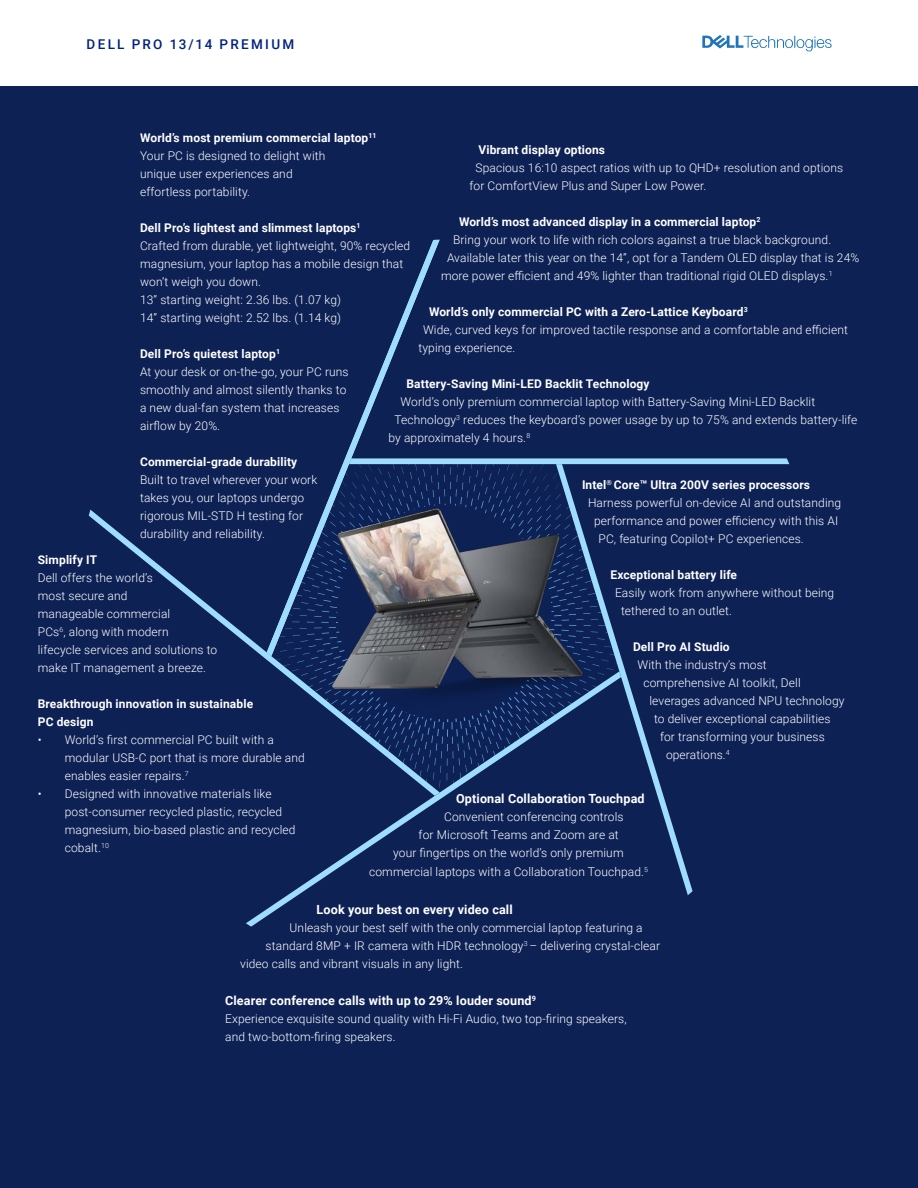
<style>
.page{position:relative;width:918px;height:1188px;background:#fff}
.page>*{position:absolute;margin:0;border:0;box-sizing:border-box;transform-origin:0 0}
.t1{font:500 13.5px "Roboto";letter-spacing:.17em;color:#00227f}
.t2{font:700 12.6px "Roboto";letter-spacing:.01em;color:#fff}
.t3{font:300 12px/18px "Roboto";letter-spacing:.01em;color:#fff}
.t4{font:700 12px/18px "Roboto";letter-spacing:.01em;color:#fff}
.s1{font-weight:700}
</style>
<div class="page">
<div style="left:0;top:86px;width:918px;height:1102px;background:#0d2155"></div>
<svg style="left:702px;top:35px;width:130px;height:16px"></svg>
<svg style="left:246px;top:797px;width:197px;height:130px"></svg>
<svg style="left:657px;top:797px;width:36px;height:98px"></svg>
<svg style="left:433px;top:458px;width:356px;height:339px"></svg>
<svg style="left:332px;top:240px;width:108px;height:249px"></svg>
<svg style="left:89px;top:510px;width:351px;height:286px"></svg>
<img style="left:307px;top:489px;width:301px;height:258px">
<p class="t1" style="left:87px;top:35px;width:209px">DELL PRO 13/14 PREMIUM</p>
<p class="t3" style="left:140px;top:129px;width:238px"><span class="s1">World’s most premium commercial laptop</span><sup>11<br></sup>Your PC is designed to delight with<br>unique user experiences and<br>effortless portability.</p>
<p class="t3" style="left:140px;top:219px;width:272px"><span class="s1">Dell Pro’s lightest and slimmest laptops</span><sup>1<br></sup>Crafted from durable, yet lightweight, 90% recycled magnesium, your laptop has a mobile design that won’t weigh you down.<br>13” starting weight: 2.36 lbs. (1.07 kg)<br>14” starting weight: 2.52 lbs. (1.14 kg)</p>
<p class="t3" style="left:140px;top:345px;width:210px"><span class="s1">Dell Pro’s quietest laptop</span><sup>1<br></sup>At your desk or on-the-go, your PC runs smoothly and almost silently thanks to a new dual-fan system that increases airflow by 20%.</p>
<p class="t3" style="left:140px;top:453px;width:179px"><span class="s1">Commercial-grade durability<br></span>Built to travel wherever your work takes you, our laptops undergo rigorous MIL-STD H testing for durability and reliability.</p>
<p class="t4" style="left:478px;top:141px;width:128px">Vibrant display options</p>
<p class="t3" style="left:476px;top:159px;width:369px">Spacious 16:10 aspect ratios with up to QHD+ resolution and options</p>
<p class="t3" style="left:470px;top:177px;width:238px">for ComfortView Plus and Super Low Power.</p>
<p class="t4" style="left:459px;top:213px;width:303px">World’s most advanced display in a commercial laptop<sup>2</sup></p>
<p class="t3" style="left:453px;top:231px;width:380px">Bring your work to life with rich colors against a true black background.</p>
<p class="t3" style="left:447px;top:249px;width:414px">Available later this year on the 14”, opt for a Tandem OLED display that is 24%</p>
<p class="t3" style="left:441px;top:267px;width:393px">more power efficient and 49% lighter than traditional rigid OLED displays.<sup>1</sup></p>
<p class="t4" style="left:429px;top:303px;width:320px">World’s only commercial PC with a Zero-Lattice Keyboard<sup>3</sup></p>
<p class="t3" style="left:423px;top:321px;width:426px">Wide, curved keys for improved tactile response and a comfortable and efficient</p>
<p class="t3" style="left:419px;top:339px;width:98px">typing experience.</p>
<p class="t4" style="left:407px;top:375px;width:245px">Battery-Saving Mini-LED Backlit Technology</p>
<p class="t3" style="left:401px;top:393px;width:416px">World’s only premium commercial laptop with Battery-Saving Mini-LED Backlit</p>
<p class="t3" style="left:395px;top:411px;width:464px">Technology<sup>3</sup> reduces the keyboard’s power usage by up to 75% and extends battery-life</p>
<p class="t3" style="left:388px;top:429px;width:143px">by approximately 4 hours.<sup>8</sup></p>
<p class="t4" style="left:582px;top:475px;width:230px">Intel<sup>®</sup> Core™ Ultra 200V series processors</p>
<p class="t3" style="left:588px;top:493px;width:255px">Harness powerful on-device AI and outstanding</p>
<p class="t3" style="left:594px;top:511px;width:246px">performance and power efficiency with this AI</p>
<p class="t3" style="left:599px;top:529px;width:207px">PC, featuring Copilot+ PC experiences.</p>
<p class="t4" style="left:611px;top:565px;width:128px">Exceptional battery life</p>
<p class="t3" style="left:615px;top:583px;width:221px">Easily work from anywhere without being</p>
<p class="t3" style="left:621px;top:601px;width:113px">tethered to an outlet.</p>
<p class="t4" style="left:633px;top:637px;width:98px">Dell Pro AI Studio</p>
<p class="t3" style="left:638px;top:655px;width:131px">With the industry’s most</p>
<p class="t3" style="left:644px;top:673px;width:159px">comprehensive AI toolkit, Dell</p>
<p class="t3" style="left:650px;top:691px;width:197px">leverages advanced NPU technology</p>
<p class="t3" style="left:654px;top:709px;width:178px">to deliver exceptional capabilities</p>
<p class="t3" style="left:660px;top:727px;width:166px">for transforming your business</p>
<p class="t3" style="left:666px;top:745px;width:65px">operations.<sup>4</sup></p>
<p class="t3" style="left:38px;top:550px;width:181px"><span class="s1">Simplify IT<br></span>Dell offers the world’s<br>most secure and<br>manageable commercial<br>PCs<sup>6</sup>, along with modern<br>lifecycle services and solutions to make IT management a breeze.</p>
<p class="t4" style="left:38px;top:694px;width:217px">Breakthrough innovation in sustainable<br>PC design</p>
<p class="t3" style="left:65px;top:730px;width:242px;text-indent:-27px">• World’s first commercial PC built with a modular USB-C port that is more durable and enables easier repairs.<sup>7</sup></p>
<p class="t3" style="left:65px;top:784px;width:232px;text-indent:-27px">• Designed with innovative materials like post-consumer recycled plastic, recycled magnesium, bio-based plastic and recycled cobalt.<sup>10</sup></p>
<p class="t2" style="left:456px;top:790px;width:190px">Optional Collaboration Touchpad</p>
<p class="t3" style="left:444px;top:807px;width:181px">Convenient conferencing controls</p>
<p class="t3" style="left:419px;top:825px;width:202px">for Microsoft Teams and Zoom are at</p>
<p class="t3" style="left:393px;top:843px;width:232px">your fingertips on the world’s only premium</p>
<p class="t3" style="left:369px;top:862px;width:281px">commercial laptops with a Collaboration Touchpad.<sup>5</sup></p>
<p class="t2" style="left:317px;top:900px;width:198px">Look your best on every video call</p>
<p class="t3" style="left:290px;top:918px;width:355px">Unleash your best self with the only commercial laptop featuring a</p>
<p class="t3" style="left:266px;top:936px;width:396px">standard 8MP + IR camera with HDR technology<sup>3</sup> – delivering crystal-clear</p>
<p class="t3" style="left:240px;top:954px;width:224px">video calls and vibrant visuals in any light.</p>
<p class="t2" style="left:225px;top:992px;width:312px">Clearer conference calls with up to 29% louder sound<sup>9</sup></p>
<p class="t3" style="left:225px;top:1010px;width:403px">Experience exquisite sound quality with Hi-Fi Audio, two top-firing speakers, and two-bottom-firing speakers.</p>
</div>
